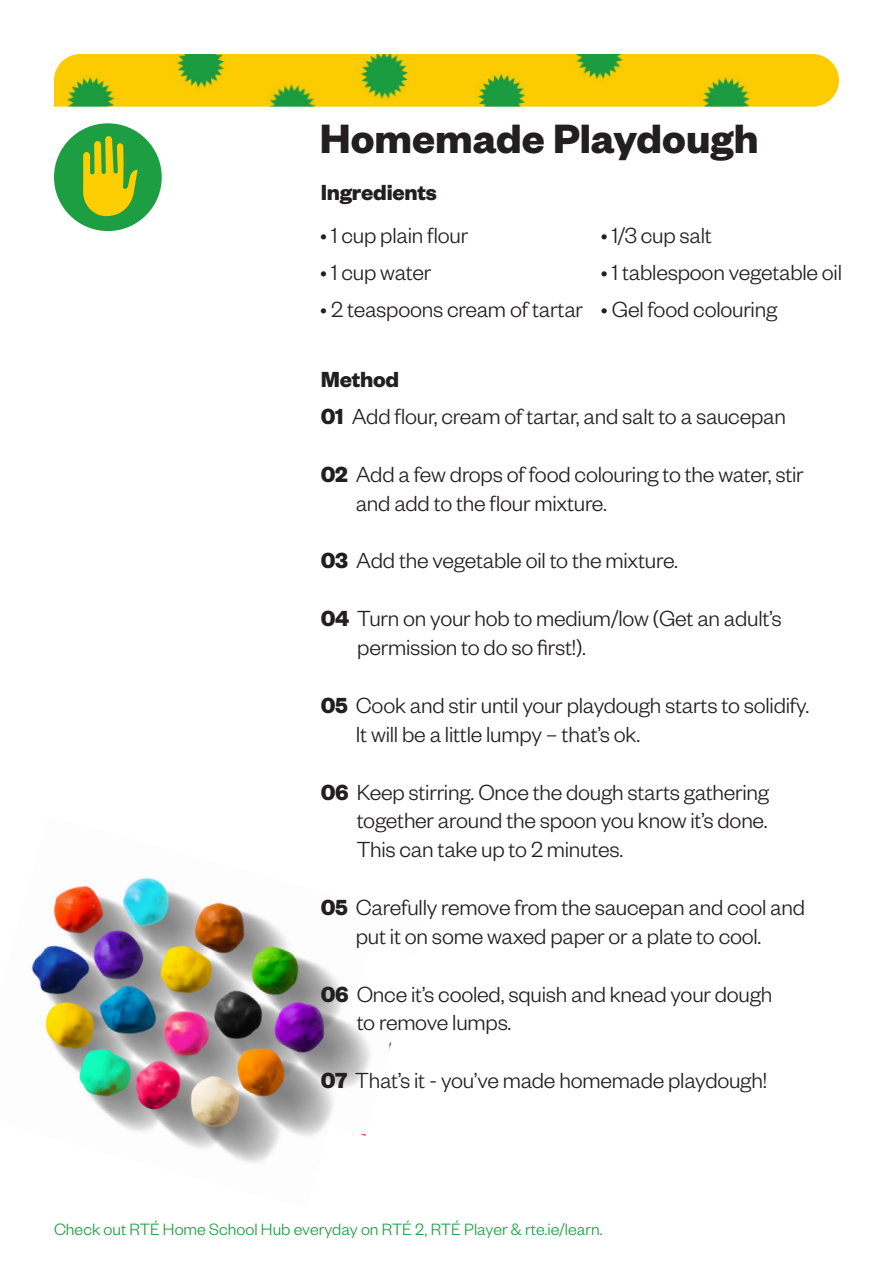
<style>
.page{position:relative;width:893px;height:1263px;background:#fff}
.page>*{position:absolute;margin:0;border:0;box-sizing:border-box;transform-origin:0 0}
.t1{font:700 45px "Founders Grotesk";color:#231f20}
.t2{font:300 24px/28.8px "Founders Grotesk";letter-spacing:-.01em;color:#231f20}
.t3{font:700 24px "Founders Grotesk";letter-spacing:-.01em;color:#231f20}
.t4{font:300 18px "Founders Grotesk";color:#1d9e42}
.s1{font-weight:700}
</style>
<div class="page">
<img style="left:54px;top:54px;width:785px;height:53px">
<div style="left:54px;top:123px;width:108px;height:108px;background:#1d9e42;border-radius:50%"></div>
<svg style="left:83px;top:136px;width:55px;height:80px"></svg>
<img style="left:31px;top:877px;width:361px;height:286px">
<svg style="left:351px;top:944px;width:41px;height:90px"></svg>
<svg style="left:306px;top:1126px;width:78px;height:37px"></svg>
<p class="t1" style="left:320px;top:110px;width:440px">Homemade Playdough</p>
<p class="t3" style="left:321px;top:177px;width:118px">Ingredients</p>
<p class="t2" style="left:320px;top:219px;width:150px">• 1 cup plain flour</p>
<p class="t2" style="left:320px;top:257px;width:113px">• 1 cup water</p>
<p class="t2" style="left:320px;top:294px;width:265px">• 2 teaspoons cream of tartar</p>
<p class="t2" style="left:600px;top:219px;width:113px">• 1/3 cup salt</p>
<p class="t2" style="left:600px;top:257px;width:243px">• 1 tablespoon vegetable oil</p>
<p class="t2" style="left:600px;top:294px;width:178px">• Gel food colouring</p>
<p class="t3" style="left:321px;top:364px;width:80px">Method</p>
<p class="t2" style="left:321px;top:401px;width:467px"><span class="s1">01</span> Add flour, cream of tartar, and salt to a saucepan</p>
<p class="t2" style="left:356px;top:459px;width:449px;text-indent:-35px"><span class="s1">02</span> Add a few drops of food colouring to the water, stir and add to the flour mixture.</p>
<p class="t2" style="left:321px;top:545px;width:359px"><span class="s1">03</span> Add the vegetable oil to the mixture.</p>
<p class="t2" style="left:357px;top:603px;width:426px;text-indent:-37px"><span class="s1">04</span> Turn on your hob to medium/low (Get an adult’s permission to do so first!).</p>
<p class="t2" style="left:356px;top:690px;width:455px;text-indent:-35px"><span class="s1">05</span> Cook and stir until your playdough starts to solidify.<br>It will be a little lumpy – that’s ok.</p>
<p class="t2" style="left:357px;top:776px;width:414px;text-align:justify;text-indent:-36px"><span class="s1">06</span> Keep stirring. Once the dough starts gathering together around the spoon you know it’s done.<br>This can take up to 2 minutes.</p>
<p class="t2" style="left:321px;top:892px;width:486px;text-align:center"><span class="s1">05</span> Carefully remove from the saucepan and cool and put it on some waxed paper or a plate to cool.</p>
<p class="t2" style="left:357px;top:978px;width:417px;text-indent:-36px"><span class="s1">06</span> Once it’s cooled, squish and knead your dough to remove lumps.</p>
<p class="t2" style="left:321px;top:1065px;width:448px"><span class="s1">07</span> That’s it - you’ve made homemade playdough!</p>
<p class="t4" style="left:54px;top:1219px;width:550px">Check out RTÉ Home School Hub everyday on RTÉ 2, RTÉ Player &amp; rte.ie/learn.</p>
</div>
